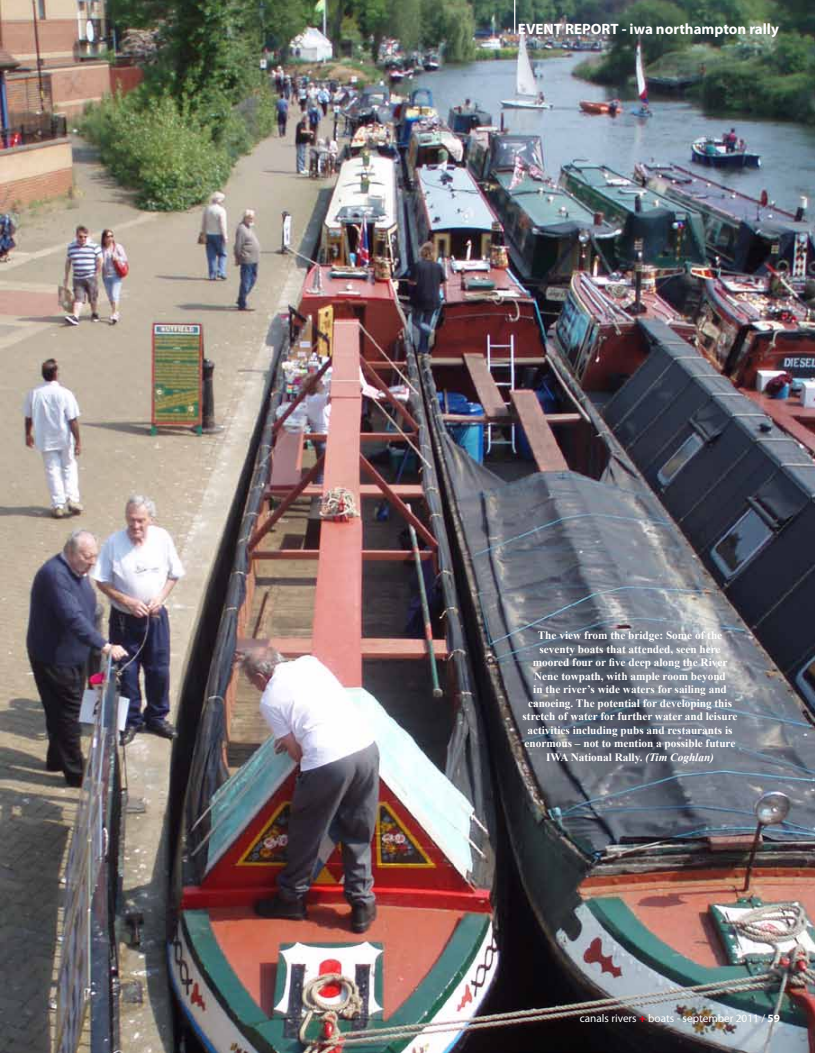
<style>
.page{position:relative;width:815px;height:1053px;background:#fff}
.page>*{position:absolute;margin:0;border:0;box-sizing:border-box;transform-origin:0 0}
.t1{font:700 15px "Myriad Pro";color:#fff}
.t2{font:700 11.25px/13.5px "Times New Roman";color:#fff;text-align:center}
.t3{font:11.25px "Myriad Pro";color:#fff}
.s1{font-style:italic}
.s2{font-weight:900;color:#e2001a}
.s3{font-weight:700}
</style>
<div class="page">
<img style="left:0;top:0;width:815px;height:1052px">
<hr style="left:514px;top:0;width:1px;height:34px;background:#fff">
<h1 class="t1" style="left:518px;top:19px;width:262px">EVENT REPORT - iwa northampton rally</h1>
<p class="t2" style="left:523px;top:628px;width:216px">The view from the bridge: Some of the seventy boats that attended, seen here moored four or five deep along the River Nene towpath, with ample room beyond<br>in the river’s wide waters for sailing and canoeing. The potential for developing this stretch of water for further water and leisure activities including pubs and restaurants is enormous – not to mention a possible future IWA National Rally. <span class="s1">(Tim Coghlan)</span></p>
<p class="t3" style="left:580px;top:1011px;width:202px">canals rivers <span class="s2">+</span> boats - september 2011 / <span class="s3">59</span></p>
</div>
